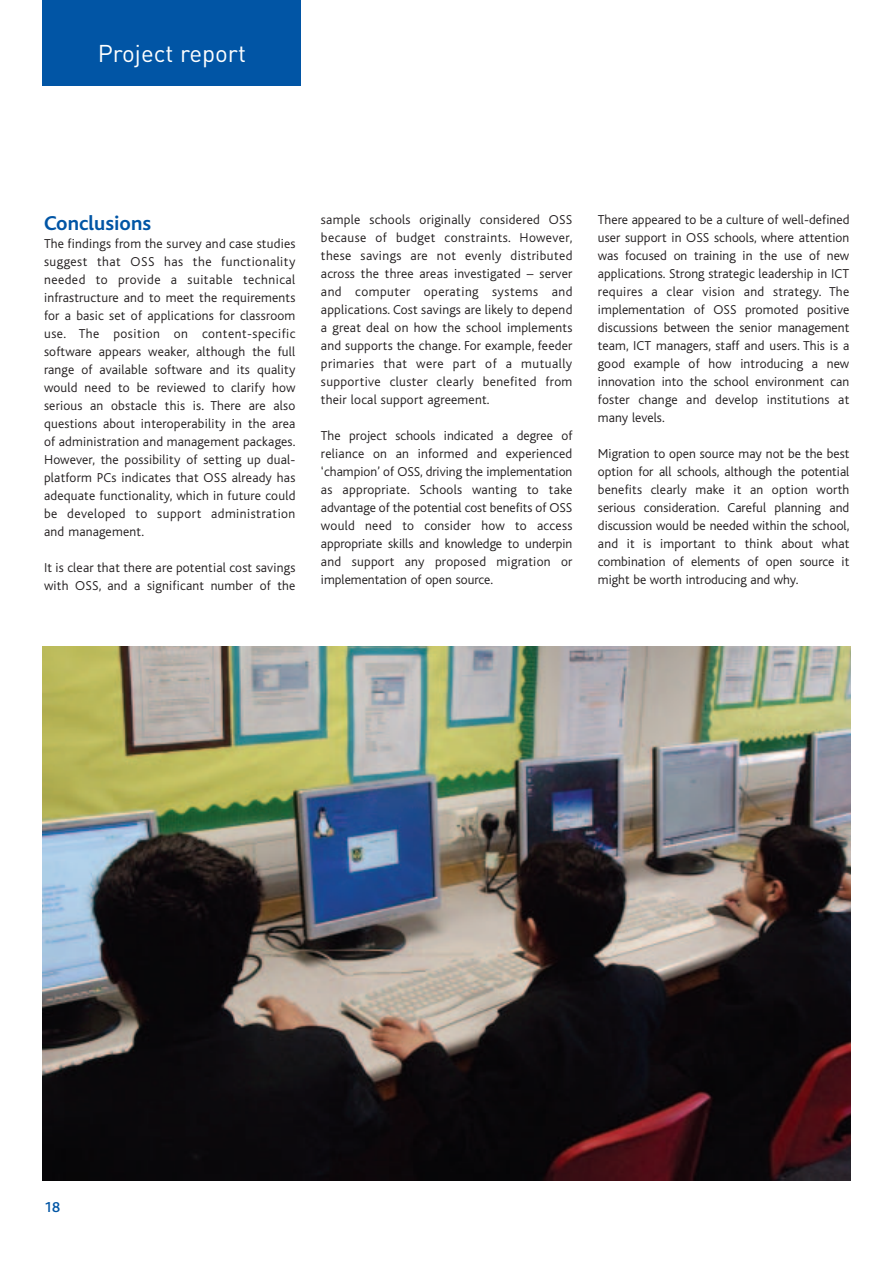
<style>
.page{position:relative;width:893px;height:1263px;background:#fff}
.page>*{position:absolute;margin:0;border:0;box-sizing:border-box;transform-origin:0 0}
.t1{font:24px "DIN";color:#fff}
.t2{font:700 21px "Bliss";color:#0155a5}
.t3{font:500 15px "Bliss";color:#0155a5}
.t4{font:300 13.5px/18px "Bliss";letter-spacing:.015em;color:#231f20;text-align:justify}
</style>
<div class="page">
<div style="left:43px;top:0;width:258px;height:85px;background:#0155a5"></div>
<img style="left:43px;top:646px;width:807px;height:535px">
<h1 class="t1" style="left:98px;top:45px;width:150px">Project report</h1>
<h2 class="t2" style="left:44px;top:215px;width:109px">Conclusions</h2>
<p class="t4" style="left:44px;top:236px;width:253px">The findings from the survey and case studies suggest that OSS has the functionality needed to provide a suitable technical infrastructure and to meet the requirements for a basic set of applications for classroom use. The position on content-specific software appears weaker, although the full range of available software and its quality would need to be reviewed to clarify how serious an obstacle this is. There are also questions about interoperability in the area of administration and management packages.<br>However, the possibility of setting up dual&shy;platform PCs indicates that OSS already has adequate functionality, which in future could be developed to support administration and management.</p>
<p class="t4" style="left:44px;top:560px;width:253px">It is clear that there are potential cost savings with OSS, and a significant number of the</p>
<p class="t4" style="left:321px;top:212px;width:253px">sample schools originally considered OSS because of budget constraints. However, these savings are not evenly distributed across the three areas investigated – server and computer operating systems and applications. Cost savings are likely to depend a great deal on how the school implements and supports the change. For example, feeder primaries that were part of a mutually supportive cluster clearly benefited from their local support agreement.</p>
<p class="t4" style="left:321px;top:428px;width:253px">The project schools indicated a degree of reliance on an informed and experienced ‘champion’ of OSS, driving the implementation as appropriate. Schools wanting to take advantage of the potential cost benefits of OSS would need to consider how to access appropriate skills and knowledge to underpin and support any proposed migration or implementation of open source.</p>
<p class="t4" style="left:598px;top:212px;width:253px">There appeared to be a culture of well-defined user support in OSS schools, where attention was focused on training in the use of new applications. Strong strategic leadership in ICT requires a clear vision and strategy. The implementation of OSS promoted positive discussions between the senior management team, ICT managers, staff and users. This is a good example of how introducing a new innovation into the school environment can foster change and develop institutions at many levels.</p>
<p class="t4" style="left:598px;top:446px;width:253px">Migration to open source may not be the best option for all schools, although the potential benefits clearly make it an option worth serious consideration. Careful planning and discussion would be needed within the school, and it is important to think about what combination of elements of open source it might be worth introducing and why.</p>
<p class="t3" style="left:44px;top:1202px;width:17px">18</p>
</div>
